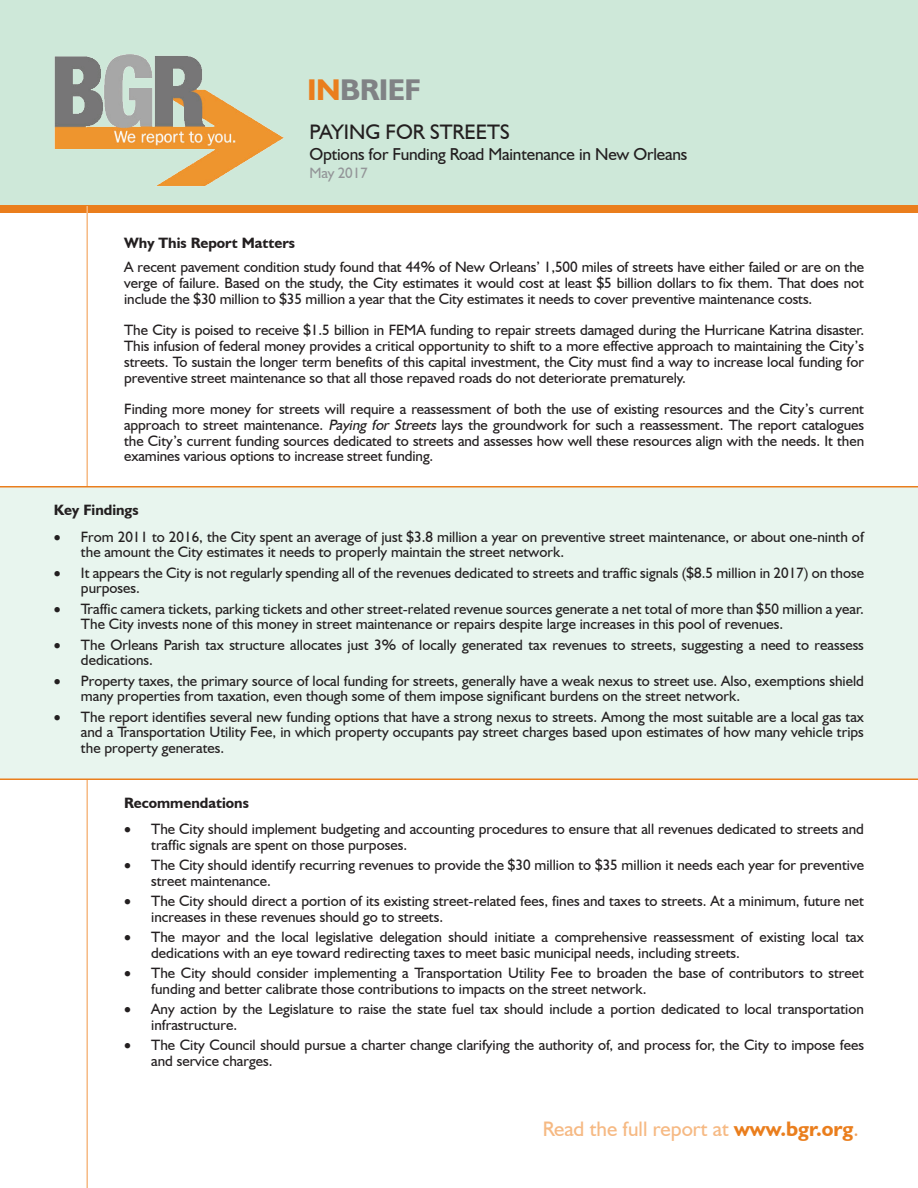
<style>
.page{position:relative;width:918px;height:1188px;background:#fff}
.page>*{position:absolute;margin:0;border:0;box-sizing:border-box;transform-origin:0 0}
.t1{font:700 30px "Humanist 521 BT";letter-spacing:-.02em;color:#808285}
.t2{font:21px "Humanist 521 BT";color:#f6b983}
.t3{font:21px "Humanist 521 BT";color:#231f20}
.t4{font:17.25px "Humanist 521 BT";letter-spacing:-.01em;color:#231f20}
.t5{font:15px/15.8px "Humanist 521 BT";color:#231f20}
.t6{font:700 15px "Humanist 521 BT";color:#231f20}
.t7{font:15px "Humanist 521 BT";letter-spacing:-.01em;color:#939598}
.s1{color:#ea7e1d}
.s2{font-style:italic}
.s3{font-weight:700;color:#ea7e1d}
.s4{color:#f1a05a}
</style>
<div class="page">
<div style="left:0;top:0;width:918px;height:211px;background:#cee8d9"></div>
<img style="left:54px;top:54px;width:230px;height:132px">
<div style="left:0;top:206px;width:918px;height:7px;background:#ea7e1d"></div>
<hr style="left:86px;top:206px;width:2px;height:982px;background:#f6b983">
<div style="left:0;top:486px;width:918px;height:294px;background:#e8f5ee"></div>
<h1 class="t1" style="left:307px;top:71px;width:115px"><span class="s1">IN</span>BRIEF</h1>
<h2 class="t3" style="left:309px;top:119px;width:202px">PAYING FOR STREETS</h2>
<p class="t4" style="left:309px;top:144px;width:380px">Options for Funding Road Maintenance in New Orleans</p>
<p class="t7" style="left:309px;top:164px;width:60px">May 2017</p>
<p class="t6" style="left:124px;top:233px;width:172px">Why This Report Matters</p>
<p class="t5" style="left:124px;top:259px;width:741px;text-align:justify">A recent pavement condition study found that 44% of New Orleans’ 1,500 miles of streets have either failed or are on the verge of failure. Based on the study, the City estimates it would cost at least $5 billion dollars to fix them. That does not include the $30 million to $35 million a year that the City estimates it needs to cover preventive maintenance costs.</p>
<p class="t5" style="left:124px;top:322px;width:741px;text-align:justify">The City is poised to receive $1.5 billion in FEMA funding to repair streets damaged during the Hurricane Katrina disaster.<br>This infusion of federal money provides a critical opportunity to shift to a more effective approach to maintaining the City’s streets. To sustain the longer term benefits of this capital investment, the City must find a way to increase local funding for preventive street maintenance so that all those repaved roads do not deteriorate prematurely.</p>
<p class="t5" style="left:124px;top:401px;width:741px;text-align:justify">Finding more money for streets will require a reassessment of both the use of existing resources and the City’s current approach to street maintenance. <span class="s2">Paying for Streets</span> lays the groundwork for such a reassessment. The report catalogues the City’s current funding sources dedicated to streets and assesses how well these resources align with the needs. It then examines various options to increase street funding.</p>
<p class="t6" style="left:54px;top:501px;width:86px">Key Findings</p>
<p class="t5" style="left:81px;top:528px;width:784px;text-indent:-27px">• From 2011 to 2016, the City spent an average of just $3.8 million a year on preventive street maintenance, or about one-ninth of the amount the City estimates it needs to properly maintain the street network.</p>
<p class="t5" style="left:81px;top:564px;width:784px;text-indent:-27px">• It appears the City is not regularly spending all of the revenues dedicated to streets and traffic signals ($8.5 million in 2017) on those purposes.</p>
<p class="t5" style="left:81px;top:600px;width:784px;text-indent:-27px">• Traffic camera tickets, parking tickets and other street-related revenue sources generate a net total of more than $50 million a year.<br>The City invests none of this money in street maintenance or repairs despite large increases in this pool of revenues.</p>
<p class="t5" style="left:81px;top:636px;width:784px;text-indent:-27px">• The Orleans Parish tax structure allocates just 3% of locally generated tax revenues to streets, suggesting a need to reassess dedications.</p>
<p class="t5" style="left:81px;top:672px;width:784px;text-indent:-27px">• Property taxes, the primary source of local funding for streets, generally have a weak nexus to street use. Also, exemptions shield many properties from taxation, even though some of them impose significant burdens on the street network.</p>
<p class="t5" style="left:81px;top:708px;width:785px;text-align:justify;text-indent:-27px">• The report identifies several new funding options that have a strong nexus to streets. Among the most suitable are a local gas tax and a Transportation Utility Fee, in which property occupants pay street charges based upon estimates of how many vehicle trips the property generates.</p>
<p class="t6" style="left:124px;top:793px;width:126px">Recommendations</p>
<p class="t5" style="left:151px;top:821px;width:714px;text-indent:-27px">• The City should implement budgeting and accounting procedures to ensure that all revenues dedicated to streets and traffic signals are spent on those purposes.</p>
<p class="t5" style="left:151px;top:857px;width:714px;text-indent:-27px">• The City should identify recurring revenues to provide the $30 million to $35 million it needs each year for preventive street maintenance.</p>
<p class="t5" style="left:151px;top:893px;width:714px;text-indent:-27px">• The City should direct a portion of its existing street-related fees, fines and taxes to streets. At a minimum, future net increases in these revenues should go to streets.</p>
<p class="t5" style="left:151px;top:929px;width:714px;text-indent:-27px">• The mayor and the local legislative delegation should initiate a comprehensive reassessment of existing local tax dedications with an eye toward redirecting taxes to meet basic municipal needs, including streets.</p>
<p class="t5" style="left:151px;top:965px;width:714px;text-indent:-27px">• The City should consider implementing a Transportation Utility Fee to broaden the base of contributors to street funding and better calibrate those contributions to impacts on the street network.</p>
<p class="t5" style="left:151px;top:1001px;width:714px;text-indent:-27px">• Any action by the Legislature to raise the state fuel tax should include a portion dedicated to local transportation infrastructure.</p>
<p class="t5" style="left:151px;top:1037px;width:714px;text-indent:-27px">• The City Council should pursue a charter change clarifying the authority of, and process for, the City to impose fees and service charges.</p>
<h2 class="t2" style="left:543px;top:1116px;width:317px">Read the full report at <span class="s3">www.bgr.org</span><span class="s4">.</span></h2>
</div>
